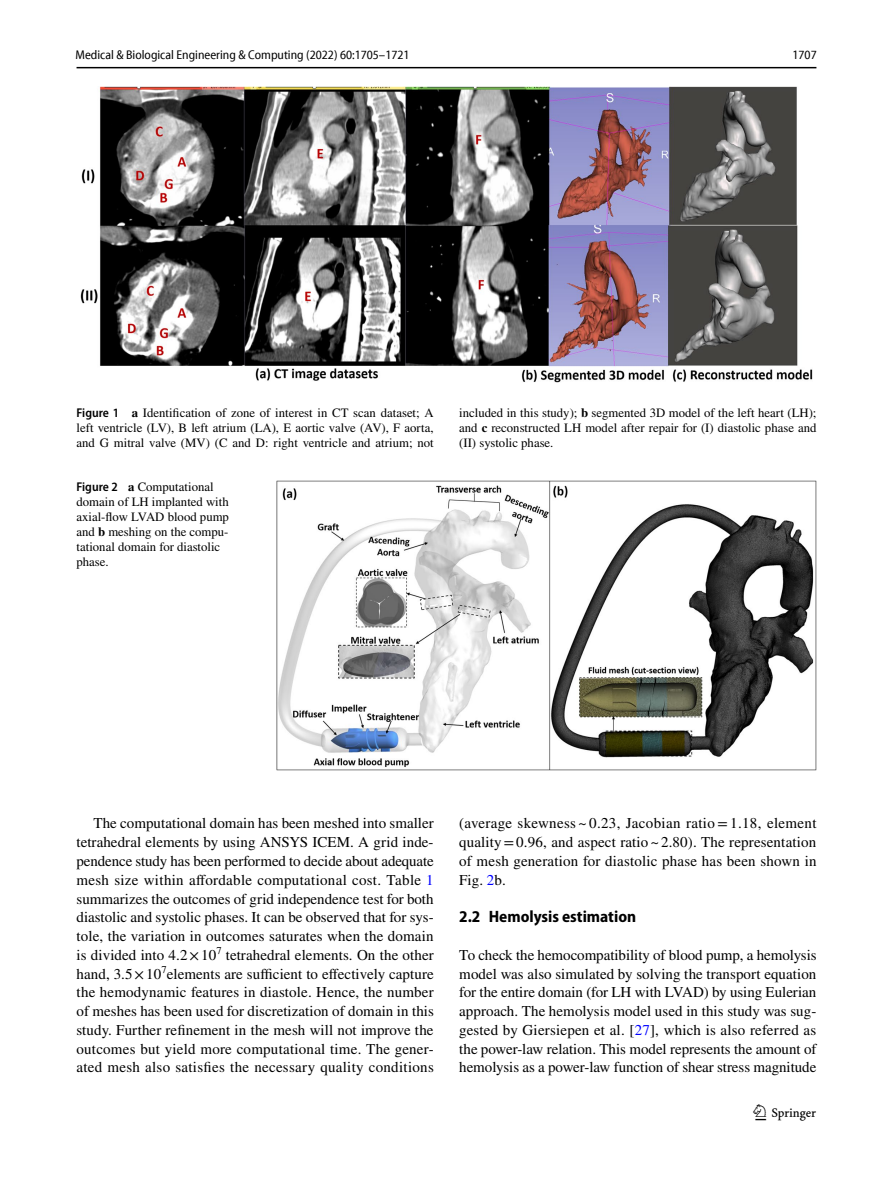
<style>
.page{position:relative;width:893px;height:1187px;background:#fff}
.page>*{position:absolute;margin:0;border:0;box-sizing:border-box;transform-origin:0 0}
.t1{font:22.5px "Springnew Regular 3";color:#000}
.t2{font:700 semi-condensed 16.5px "Myriad Pro";color:#000}
.t3{font:15px/18.8px "STIX";letter-spacing:.015em;color:#000;text-align:justify}
.t4{font:12.75px/15px "STIX";color:#000;text-align:justify}
.t5{font:semi-condensed 12.75px "Myriad Pro Unic";color:#000}
.s1{font-family:"Myriad Pro";font-weight:600;font-stretch:semi-condensed}
.s2{font-weight:700}
.s3{color:#00f}
</style>
<div class="page">
<hr style="left:77px;top:67px;width:739px;height:1px;background:#000">
<img style="left:81px;top:87px;width:731px;height:295px">
<img style="left:276px;top:481px;width:540px;height:289px">
<p class="t5" style="left:76px;top:50px;width:335px">Medical &amp; Biological Engineering &amp; Computing (2022) 60:1705–1721</p>
<p class="t5" style="left:792px;top:50px;width:26px">1707</p>
<p class="t4" style="left:77px;top:406px;width:359px"><span class="s1">Figure 1</span> <span class="s2">a</span> Identification of zone of interest in CT scan dataset; A left ventricle (LV), B left atrium (LA), E aortic valve (AV), F aorta, and G mitral valve (MV) (C and D: right ventricle and atrium; not</p>
<p class="t4" style="left:459px;top:406px;width:359px">included in this study); <span class="s2">b</span> segmented 3D model of the left heart (LH); and <span class="s2">c</span> reconstructed LH model after repair for (I) diastolic phase and (II) systolic phase.</p>
<p class="t4" style="left:77px;top:479px;width:154px;text-align:left"><span class="s1">Figure 2</span> <span class="s2">a</span> Computational domain of LH implanted with axial-flow LVAD blood pump and <span class="s2">b</span> meshing on the compu&shy;tational domain for diastolic phase.</p>
<p class="t3" style="left:77px;top:815px;width:359px;text-indent:17px">The computational domain has been meshed into smaller tetrahedral elements by using ANSYS ICEM. A grid inde&shy;pendence study has been performed to decide about adequate mesh size within affordable computational cost. Table <span class="s3">1 </span>summarizes the outcomes of grid independence test for both diastolic and systolic phases. It can be observed that for sys&shy;tole, the variation in outcomes saturates when the domain is divided into 4.2×10<sup>7</sup> tetrahedral elements. On the other hand, 3.5× -10<sup>7</sup>elements are sufficient to effectively capture the hemodynamic features in diastole. Hence, the number of meshes has been used for discretization of domain in this study. Further refinement in the mesh will not improve the outcomes but yield more computational time. The gener&shy;ated mesh also satisfies the necessary quality conditions</p>
<p class="t3" style="left:459px;top:815px;width:359px">(average skewness ~ 0.23, Jacobian ratio=1.18, element quality=0.96, and aspect ratio ~ 2.80). The representation of mesh generation for diastolic phase has been shown in Fig. <span class="s3">2</span>b.</p>
<p class="t2" style="left:459px;top:907px;width:178px">2.2 Hemolysis estimation</p>
<p class="t3" style="left:459px;top:946px;width:359px">To check the hemocompatibility of blood pump, a hemolysis model was also simulated by solving the transport equation for the entire domain (for LH with LVAD) by using Eulerian approach. The hemolysis model used in this study was sug&shy;gested by Giersiepen et al. [<span class="s3">27</span>], which is also referred as the power-law relation. This model represents the amount of hemolysis as a power-law function of shear stress magnitude</p>
<h1 class="t1" style="left:755px;top:1104px;width:62px">1 3</h1>
</div>
